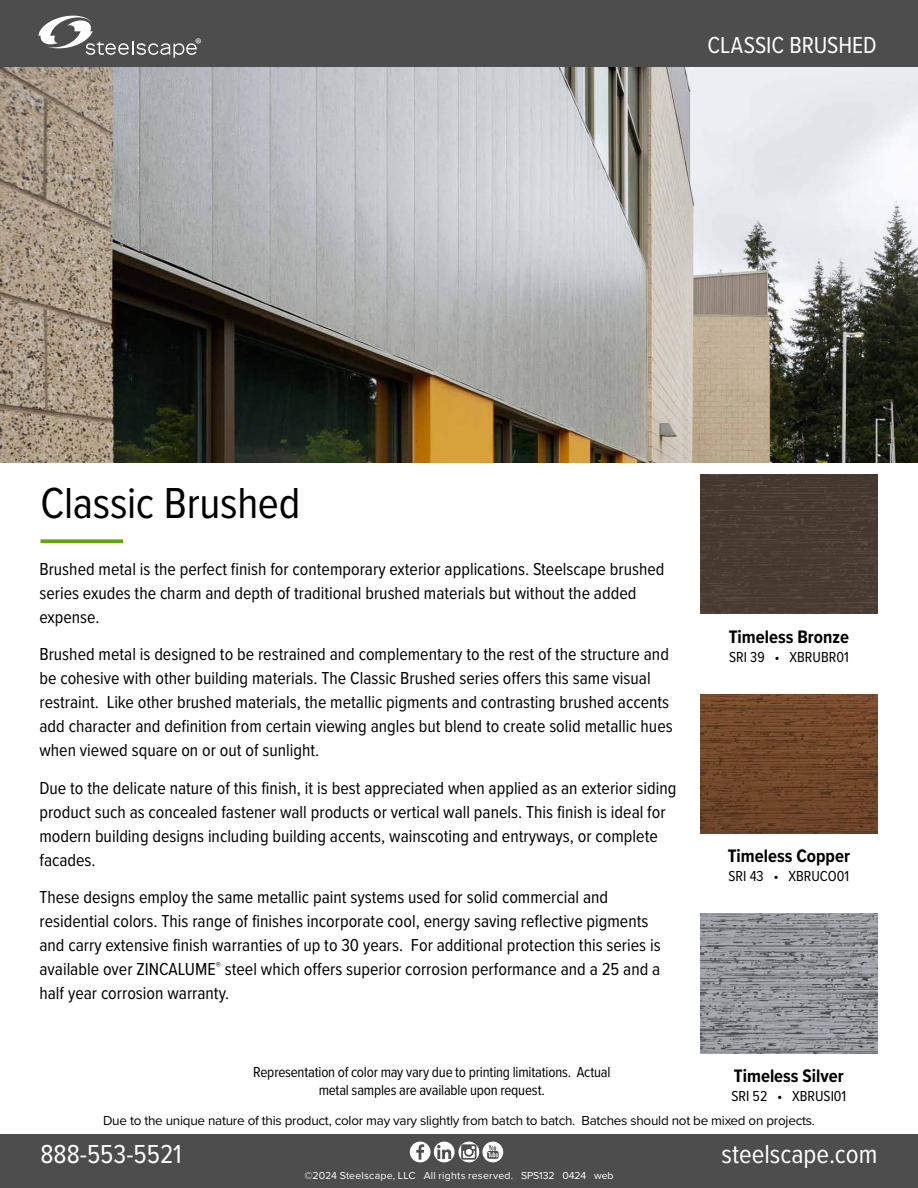
<style>
.page{position:relative;width:918px;height:1188px;background:#fff}
.page>*{position:absolute;margin:0;border:0;box-sizing:border-box;transform-origin:0 0}
.t1{font:45px "Proxima Nova Cond";letter-spacing:-.005em;color:#000}
.t2{font:27px "Proxima Nova Cond";color:#fff}
.t3{font:24px "Proxima Nova Cond";color:#fff}
.t4{font:700 18.75px "Proxima Nova Cond";color:#000}
.t5{font:18px/24px "Proxima Nova Cond";color:#000}
.t6{font:15.45px "Myriad Pro";color:#fff}
.t7{font:15px/18px "Proxima Nova Cond";letter-spacing:-.01em;color:#000;text-align:center}
.t8{font:13.5px "Proxima Nova";letter-spacing:-.02em;color:#000}
.t9{font:10.5px "Proxima Nova";letter-spacing:.02em;color:#fff}
</style>
<div class="page">
<div style="left:0;top:0;width:918px;height:68px;background:#4d4d4d"></div>
<img style="left:0;top:68px;width:918px;height:394px">
<svg style="left:40px;top:539px;width:83px;height:4px"></svg>
<img style="left:700px;top:914px;width:178px;height:139px">
<img style="left:700px;top:694px;width:178px;height:139px">
<img style="left:700px;top:475px;width:178px;height:139px">
<div style="left:0;top:1134px;width:918px;height:54px;background:#4d4d4d"></div>
<svg style="left:39px;top:15px;width:158px;height:43px"></svg>
<svg style="left:410px;top:1142px;width:93px;height:20px"></svg>
<p class="t6" style="left:195px;top:34px;width:8px">®</p>
<p class="t3" style="left:708px;top:27px;width:171px">CLASSIC BRUSHED</p>
<p class="t1" style="left:40px;top:470px;width:261px">Classic Brushed</p>
<p class="t5" style="left:39px;top:556px;width:627px">Brushed metal is the perfect finish for contemporary exterior applications. Steelscape brushed series exudes the charm and depth of traditional brushed materials but without the added expense.</p>
<p class="t5" style="left:39px;top:642px;width:635px">Brushed metal is designed to be restrained and complementary to the rest of the structure and be cohesive with other building materials. The Classic Brushed series offers this same visual restraint. Like other brushed materials, the metallic pigments and contrasting brushed accents add character and definition from certain viewing angles but blend to create solid metallic hues when viewed square on or out of sunlight.</p>
<p class="t5" style="left:39px;top:775px;width:639px">Due to the delicate nature of this finish, it is best appreciated when applied as an exterior siding product such as concealed fastener wall products or vertical wall panels. This finish is ideal for modern building designs including building accents, wainscoting and entryways, or complete facades.</p>
<p class="t5" style="left:39px;top:885px;width:623px">These designs employ the same metallic paint systems used for solid commercial and residential colors. This range of finishes incorporate cool, energy saving reflective pigments and carry extensive finish warranties of up to 30 years. For additional protection this series is available over ZINCALUME<sup>®</sup> steel which offers superior corrosion performance and a 25 and a half year corrosion warranty.</p>
<p class="t7" style="left:253px;top:1062px;width:359px">Representation of color may vary due to printing limitations. Actual metal samples are available upon request.</p>
<p class="t4" style="left:729px;top:623px;width:122px">Timeless Bronze</p>
<p class="t7" style="left:729px;top:647px;width:121px">SRI 39 • XBRUBR01</p>
<p class="t4" style="left:728px;top:842px;width:124px">Timeless Copper</p>
<p class="t7" style="left:728px;top:867px;width:122px">SRI 43 • XBRUCO01</p>
<p class="t4" style="left:734px;top:1062px;width:111px">Timeless Silver</p>
<p class="t7" style="left:731px;top:1086px;width:116px">SRI 52 • XBRUSI01</p>
<p class="t8" style="left:103px;top:1110px;width:713px">Due to the unique nature of this product, color may vary slightly from batch to batch. Batches should not be mixed on projects.</p>
<p class="t2" style="left:40px;top:1134px;width:143px">888-553-5521</p>
<p class="t9" style="left:304px;top:1168px;width:311px">©2024 Steelscape, LLC All rights reserved. SPS132 0424 web</p>
<p class="t2" style="left:722px;top:1134px;width:157px">steelscape.com</p>
</div>
